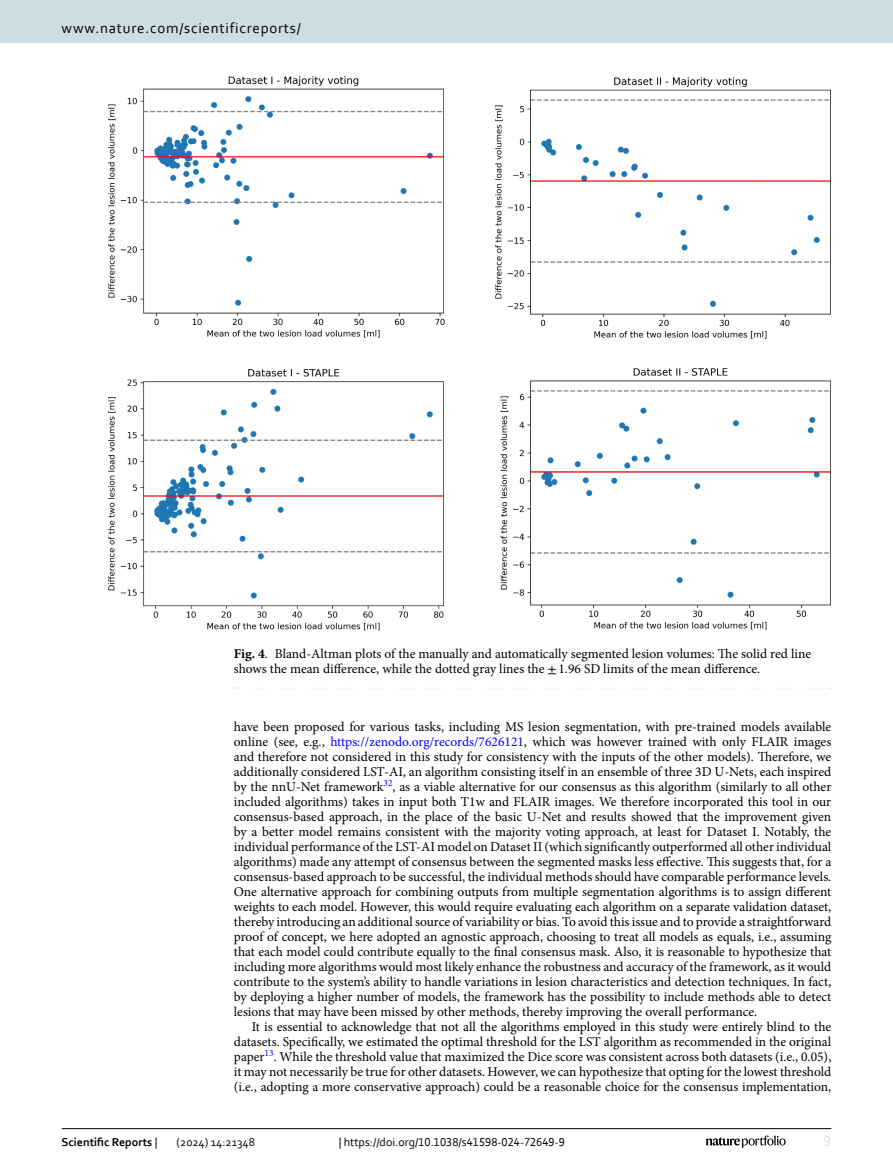
<style>
.page{position:relative;width:893px;height:1174px;background:#fff}
.page>*{position:absolute;margin:0;border:0;box-sizing:border-box;transform-origin:0 0}
.t1{font:15px "Corbel";letter-spacing:.05em;color:#000}
.t2{font:15px "Corbel";color:#d9e4eb}
.Body_Text_Indent{font:13.5px/15px "Minion Pro";letter-spacing:-.005em;color:#000;text-align:justify}
.Figure_Caption{font:13.5px/15px "Minion Pro";color:#000}
.t3{font:12px "Corbel";color:#000}
.t4{font:700 12px "Corbel";color:#000}
.s1{font-weight:700}
.s2{font-family:"STIX"}
.s3{color:#00f}
.s4{font-weight:400}
</style>
<div class="page">
<img style="left:108px;top:76px;width:723px;height:554px">
<svg style="left:235px;top:687px;width:597px;height:2px"></svg>
<hr style="left:62px;top:1128px;width:769px;height:1px;background:#000">
<svg style="left:706px;top:1135px;width:80px;height:12px"></svg>
<div style="left:0;top:0;width:893px;height:43px;background:#cedde4"></div>
<p class="t1" style="left:62px;top:18px;width:241px">www.nature.com/scientificreports/</p>
<p class="Figure_Caption" style="left:234px;top:646px;width:579px"><span class="s1">Fig. 4</span>. Bland-Altman plots of the manually and automatically segmented lesion volumes: The solid red line shows the mean difference, while the dotted gray lines the <span class="s2">±</span>1.96 SD limits of the mean difference.</p>
<p class="Body_Text_Indent" style="left:234px;top:719px;width:599px">have been proposed for various tasks, including MS lesion segmentation, with pre-trained models available online (see, e.g., <span class="s3">https://zenodo.org/records/7626121</span>, which was however trained with only FLAIR images and therefore not considered in this study for consistency with the inputs of the other models). Therefore, we additionally considered LST-AI, an algorithm consisting itself in an ensemble of three 3D U-Nets, each inspired by the nnU-Net framework<sup>32</sup>, as a viable alternative for our consensus as this algorithm (similarly to all other included algorithms) takes in input both T1w and FLAIR images. We therefore incorporated this tool in our consensus-based approach, in the place of the basic U-Net and results showed that the improvement given by a better model remains consistent with the majority voting approach, at least for Dataset I. Notably, the individual performance of the LST-AI model on Dataset II (which significantly outperformed all other individual algorithms) made any attempt of consensus between the segmented masks less effective. This suggests that, for a consensus-based approach to be successful, the individual methods should have comparable performance levels.<br>One alternative approach for combining outputs from multiple segmentation algorithms is to assign different weights to each model. However, this would require evaluating each algorithm on a separate validation dataset, thereby introducing an additional source of variability or bias. To avoid this issue and to provide a straightforward proof of concept, we here adopted an agnostic approach, choosing to treat all models as equals, i.e., assuming that each model could contribute equally to the final consensus mask. Also, it is reasonable to hypothesize that including more algorithms would most likely enhance the robustness and accuracy of the framework, as it would contribute to the system’s ability to handle variations in lesion characteristics and detection techniques. In fact, by deploying a higher number of models, the framework has the possibility to include methods able to detect lesions that may have been missed by other methods, thereby improving the overall performance.</p>
<p class="Body_Text_Indent" style="left:234px;top:1019px;width:599px;text-indent:18px">It is essential to acknowledge that not all the algorithms employed in this study were entirely blind to the datasets. Specifically, we estimated the optimal threshold for the LST algorithm as recommended in the original paper<sup>13</sup>. While the threshold value that maximized the Dice score was consistent across both datasets (i.e., 0.05), it may not necessarily be true for other datasets. However, we can hypothesize that opting for the lowest threshold (i.e., adopting a more conservative approach) could be a reasonable choice for the consensus implementation,</p>
<p class="t4" style="left:62px;top:1134px;width:97px">Scientific Reports <span class="s4">|</span></p>
<p class="t3" style="left:177px;top:1134px;width:80px">(2024) 14:21348</p>
<p class="t3" style="left:339px;top:1134px;width:228px">| https://doi.org/10.1038/s41598-024-72649-9</p>
<p class="t2" style="left:824px;top:1132px;width:9px">9</p>
</div>
